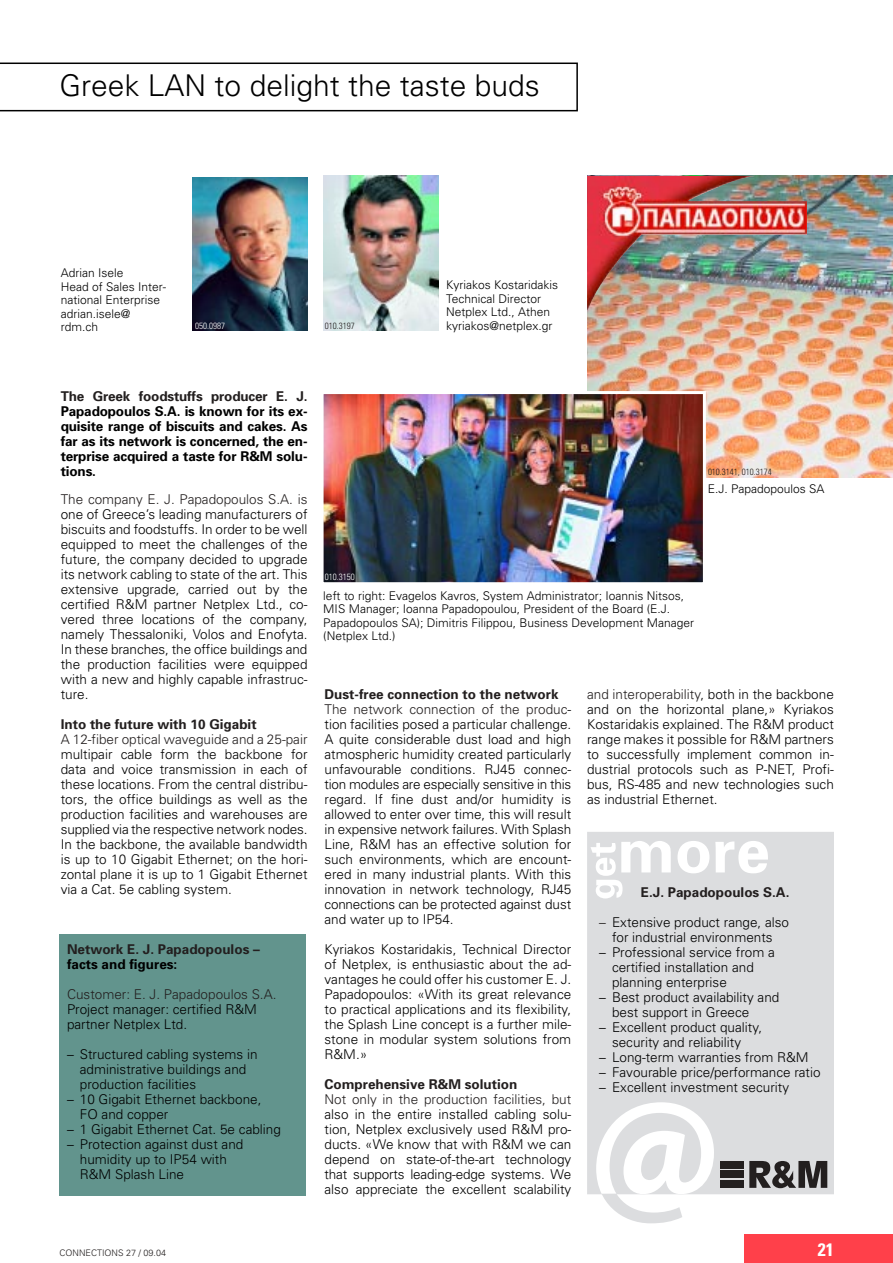
<style>
.page{position:relative;width:893px;height:1263px;background:#fff}
.page>*{position:absolute;margin:0;border:0;box-sizing:border-box;transform-origin:0 0}
.t1{font:300 30px "Univers";color:#000}
.t2{font:700 condensed 18px "Univers";color:#fff}
.t3{font:300 13.5px/15px "Univers";color:#000}
.t4{font:700 13.5px/15px "Univers";letter-spacing:-.01em;color:#000;text-align:justify}
.t5{font:300 13.5px "Univers";color:#231f1f}
.t6{font:700 13.5px "Univers";color:#231f1f}
.t7{font:300 12px/13.5px "Univers";color:#000}
.t8{font:300 condensed 9px "Univers";color:#231f1f}
.t9{font:300 9px "Univers";color:#231f1f}
.t10{font:300 condensed 9px "Univers";color:#fff}
.s1{font-weight:700;color:#231f1f}
.s2{color:#231f1f}
</style>
<div class="page">
<svg style="left:0;top:63px;width:578px;height:48px"></svg>
<img style="left:193px;top:177px;width:114px;height:153px">
<div style="left:60px;top:934px;width:246px;height:262px;background:#62948d"></div>
<img style="left:587px;top:176px;width:305px;height:302px">
<img style="left:587px;top:176px;width:219px;height:135px">
<img style="left:324px;top:395px;width:378px;height:186px">
<div style="left:320px;top:391px;width:386px;height:194px;border:3px solid #fff"></div>
<div style="left:587px;top:832px;width:246px;height:362px;background:#dcdddf"></div>
<svg style="left:677px;top:841px;width:32px;height:32px"></svg>
<svg style="left:715px;top:841px;width:53px;height:32px"></svg>
<svg style="left:590px;top:841px;width:80px;height:57px"></svg>
<svg style="left:596px;top:1102px;width:118px;height:121px"></svg>
<div style="left:720px;top:1171px;width:23px;height:7px;background:#231f1f"></div>
<div style="left:720px;top:1161px;width:23px;height:8px;background:#231f1f"></div>
<div style="left:720px;top:1180px;width:23px;height:8px;background:#231f1f"></div>
<svg style="left:749px;top:1161px;width:78px;height:27px;background:#5e5c5c"></svg>
<div style="left:744px;top:1235px;width:148px;height:28px;background:#ff404a"></div>
<img style="left:323px;top:176px;width:115px;height:154px">
<h1 class="t1" style="left:60px;top:74px;width:482px">Greek LAN to delight the taste buds</h1>
<p class="t7" style="left:61px;top:267px;width:107px">Adrian Isele<br>Head of Sales Inter&shy;national Enterprise adrian.isele@ rdm.ch</p>
<p class="t10" style="left:195px;top:322px;width:31px">050.0987</p>
<p class="t8" style="left:325px;top:322px;width:31px">010.3197</p>
<p class="t7" style="left:446px;top:279px;width:113px">Kyriakos Kostaridakis<br>Technical Director<br>Netplex Ltd., Athen kyriakos@netplex.gr</p>
<p class="t6" style="left:61px;top:392px;width:248px">The Greek foodstuffs producer E. J.</p>
<p class="t4" style="left:61px;top:405px;width:248px">Papadopoulos S.A. is known for its ex&shy;quisite range of biscuits and cakes. As far as its network is concerned, the en&shy;terprise acquired a taste for R&amp;M solu&shy;tions.</p>
<p class="t5" style="left:61px;top:494px;width:248px">The company E. J. Papadopoulos S.A. is</p>
<p class="t3" style="left:61px;top:508px;width:248px;text-align:justify">one of Greece’s leading manufacturers of biscuits and foodstuffs. In order to be well equipped to meet the challenges of the future, the company decided to upgrade its network cabling to state of the art. This extensive upgrade, carried out by the certified R&amp;M partner Netplex Ltd., co&shy;vered three locations of the company, namely Thessaloniki, Volos and Enofyta.<br>In these branches, the office buildings and the production facilities were equipped with a new and highly capable infrastruc&shy;ture.</p>
<p class="t6" style="left:61px;top:719px;width:197px">Into the future with 10 Gigabit</p>
<p class="t5" style="left:61px;top:734px;width:248px">A 12-fiber optical waveguide and a 25-pair</p>
<p class="t3" style="left:61px;top:748px;width:248px;text-align:justify">multipair cable form the backbone for data and voice transmission in each of these locations. From the central distribu&shy;tors, the office buildings as well as the production facilities and warehouses are supplied via the respective network nodes.<br>In the backbone, the available bandwidth is up to 10 Gigabit Ethernet; on the hori&shy;zontal plane it is up to 1 Gigabit Ethernet via a Cat. 5e cabling system.</p>
<p class="t6" style="left:67px;top:944px;width:194px">Network E. J. Papadopoulos –</p>
<p class="t4" style="left:67px;top:958px;width:112px">facts and figures:</p>
<p class="t5" style="left:67px;top:989px;width:211px">Customer: E. J. Papadopoulos S.A.</p>
<p class="t3" style="left:67px;top:1003px;width:191px">Project manager: certified R&amp;M partner Netplex Ltd.</p>
<p class="t3" style="left:80px;top:1048px;width:179px;text-indent:-13px">– Structured cabling systems in administrative buildings and production facilities</p>
<p class="t3" style="left:80px;top:1093px;width:183px;text-indent:-13px">– 10 Gigabit Ethernet backbone,<br>FO and copper</p>
<p class="t3" style="left:67px;top:1123px;width:215px">– 1 Gigabit Ethernet Cat. 5e cabling</p>
<p class="t3" style="left:80px;top:1138px;width:165px;text-indent:-13px">– Protection against dust and humidity up to IP54 with<br>R&amp;M Splash Line</p>
<p class="t8" style="left:708px;top:468px;width:65px">010.3141, 010.3174</p>
<p class="t7" style="left:707px;top:483px;width:118px">E.J. Papadopoulos SA</p>
<p class="t10" style="left:325px;top:573px;width:31px">010.3150</p>
<p class="t7" style="left:323px;top:590px;width:372px">left to right: Evagelos Kavros, System Administrator; Ioannis Nitsos, MIS Manager; Ioanna Papadopoulou, President of the Board (E.J.<br>Papadopoulos SA); Dimitris Filippou, Business Development Manager (Netplex Ltd.)</p>
<p class="t3" style="left:324px;top:688px;width:248px"><span class="s1">Dust-free connection to the network </span><span class="s2">The network connection of the produc&shy;</span>tion facilities posed a particular challenge.<br>A quite considerable dust load and high atmospheric humidity created particularly unfavourable conditions. RJ45 connec&shy;tion modules are especially sensitive in this regard. If fine dust and/or humidity is allowed to enter over time, this will result in expensive network failures. With Splash Line, R&amp;M has an effective solution for such environments, which are encount&shy;ered in many industrial plants. With this innovation in network technology, RJ45 connections can be protected against dust and water up to IP54.</p>
<p class="t3" style="left:324px;top:943px;width:248px;text-align:justify">Kyriakos Kostaridakis, Technical Director of Netplex, is enthusiastic about the ad&shy;vantages he could offer his customer E. J.<br>Papadopoulos: «With its great relevance to practical applications and its flexibility, the Splash Line concept is a further mile&shy;stone in modular system solutions from R&amp;M.»</p>
<p class="t6" style="left:324px;top:1079px;width:194px">Comprehensive R&amp;M solution</p>
<p class="t5" style="left:324px;top:1094px;width:248px">Not only in the production facilities, but</p>
<p class="t3" style="left:324px;top:1108px;width:248px;text-align:justify">also in the entire installed cabling solu&shy;tion, Netplex exclusively used R&amp;M pro&shy;ducts. «We know that with R&amp;M we can depend on state-of-the-art technology that supports leading-edge systems. We also appreciate the excellent scalability</p>
<p class="t3" style="left:587px;top:688px;width:248px;text-align:justify"><span class="s2">and interoperability</span>, both in the backbone and on the horizontal plane,» Kyriakos Kostaridakis explained. The R&amp;M product range makes it possible for R&amp;M partners to successfully implement common in&shy;dustrial protocols such as P-NET, Profi&shy;bus, RS-485 and new technologies such as industrial Ethernet.</p>
<p class="t6" style="left:640px;top:888px;width:150px">E.J. Papadopoulos S.A.</p>
<p class="t3" style="left:599px;top:916px;width:191px;text-align:center"><span class="s2">–</span> Extensive product range, also for industrial environments</p>
<p class="t3" style="left:612px;top:946px;width:164px;text-indent:-13px">– Professional service from a certified installation and planning enterprise</p>
<p class="t3" style="left:612px;top:991px;width:169px;text-indent:-13px">– Best product availability and best support in Greece</p>
<p class="t3" style="left:612px;top:1021px;width:152px;text-indent:-13px">– Excellent product quality, security and reliability</p>
<p class="t3" style="left:599px;top:1051px;width:211px">– Long-term warranties from R&amp;M</p>
<p class="t3" style="left:599px;top:1066px;width:223px">– Favourable price/performance ratio</p>
<p class="t3" style="left:599px;top:1081px;width:191px">– Excellent investment security</p>
<p class="t9" style="left:60px;top:1249px;width:108px">CONNECTIONS 27 / 09.04</p>
<h2 class="t2" style="left:817px;top:1243px;width:17px">21</h2>
</div>
